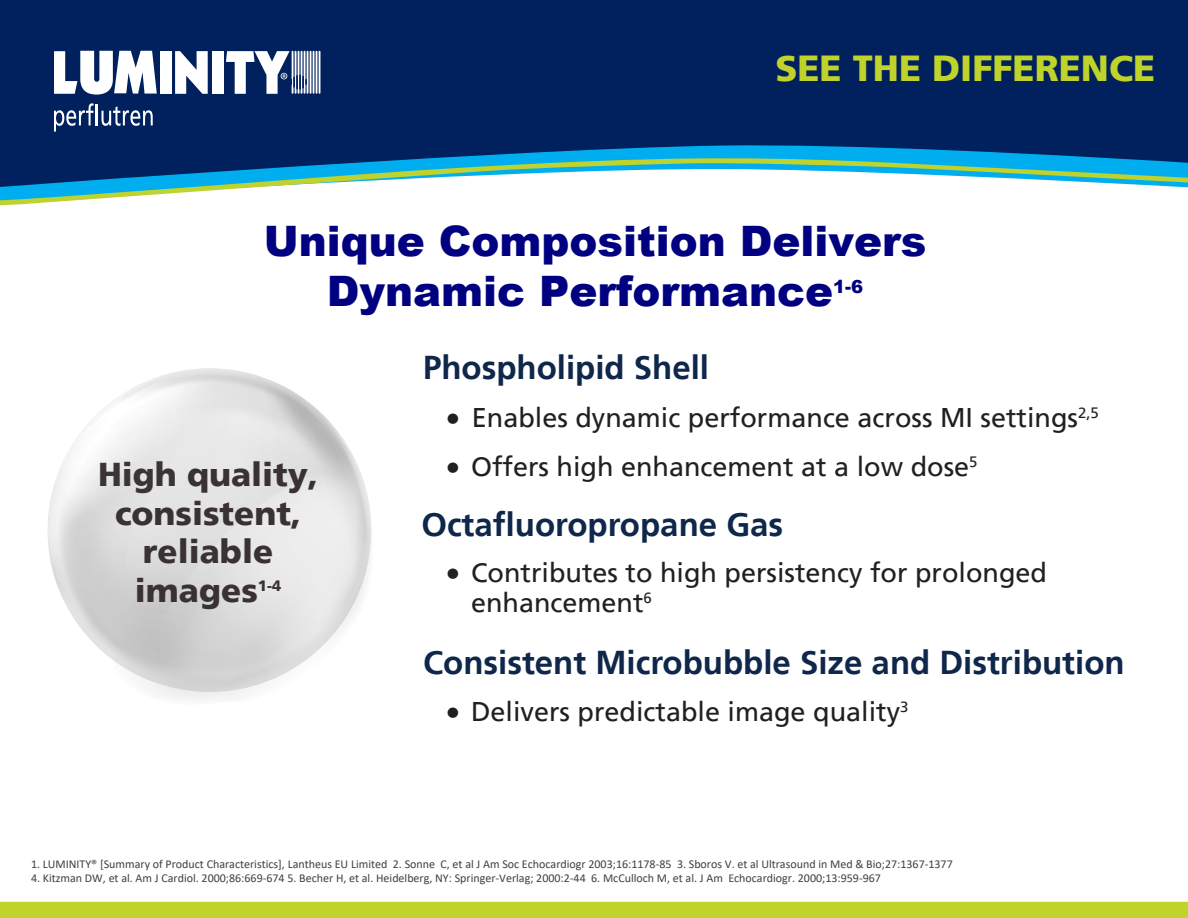
<style>
.page{position:relative;width:1188px;height:918px;background:#fff}
.page>*{position:absolute;margin:0;border:0;box-sizing:border-box;transform-origin:0 0}
.t1{font:900 42px/50.4px "Arial";color:#000080}
.t2{font:900 36.15px "Frutiger LT";color:#c0d32b}
.t3{font:700 33px "Frutiger LT";color:#0f274a}
.t4{font:900 33px/38.8px "Frutiger LT";color:#393133;text-align:center}
.t5{font:27px/30.8px "Frutiger LT";color:#231f20}
.t6{font:900 18px "Arial";color:#000080}
.t7{font:12px "Calibri";color:#404040}
.s1{color:#3a3436}
.s2{font-size:30px}
</style>
<div class="page">
<div style="left:0;top:0;width:1188px;height:142px;background:#00215d"></div>
<svg style="left:0;top:142px;width:1188px;height:15px;background:#004482"></svg>
<svg style="left:0;top:157px;width:1188px;height:49px"></svg>
<div style="left:0;top:902px;width:1188px;height:16px;background:#c0d32b"></div>
<div style="left:161px;top:51px;width:11px;height:43px;background:#fff"></div>
<svg style="left:175px;top:51px;width:33px;height:43px"></svg>
<div style="left:212px;top:51px;width:11px;height:43px;background:#fff"></div>
<hr style="left:310px;top:51px;width:1px;height:43px;background:#fff">
<hr style="left:313px;top:51px;width:1px;height:43px;background:#fff">
<hr style="left:316px;top:51px;width:1px;height:43px;background:#fff">
<hr style="left:319px;top:51px;width:1px;height:43px;background:#fff">
<svg style="left:54px;top:51px;width:103px;height:44px"></svg>
<svg style="left:54px;top:103px;width:40px;height:29px"></svg>
<hr style="left:96px;top:104px;width:2px;height:21px;background:#fff">
<svg style="left:102px;top:106px;width:51px;height:20px"></svg>
<svg style="left:226px;top:51px;width:82px;height:43px"></svg>
<svg style="left:47px;top:368px;width:257px;height:290px"></svg>
<svg style="left:80px;top:405px;width:30px;height:249px"></svg>
<svg style="left:110px;top:399px;width:262px;height:300px"></svg>
<h2 class="t2" style="left:775px;top:47px;width:381px">SEE THE DIFFERENCE</h2>
<p class="t1" style="left:327px;top:214px;width:601px;text-indent:-63px">Unique Composition Delivers<br>Dynamic Performance</p>
<p class="t6" style="left:833px;top:273px;width:32px">1-6</p>
<p class="t4" style="left:98px;top:455px;width:222px"><span class="s1">High</span> quality, consistent, reliable images<sup>1-4</sup></p>
<p class="t3" style="left:423px;top:349px;width:288px">Phospholipid Shell</p>
<p class="t5" style="left:446px;top:402px;width:655px"><span class="s2">•</span> Enables dynamic performance across MI settings<sup>2,5</sup></p>
<p class="t5" style="left:446px;top:451px;width:533px"><span class="s2">•</span> Offers high enhancement at a low dose<sup>5</sup></p>
<p class="t3" style="left:421px;top:505px;width:363px">Octafluoropropane Gas</p>
<p class="t5" style="left:471px;top:557px;width:578px;text-indent:-26px"><span class="s2">•</span> Contributes to high persistency for prolonged enhancement<sup>6</sup></p>
<p class="t3" style="left:423px;top:643px;width:703px">Consistent Microbubble Size and Distribution</p>
<p class="t5" style="left:446px;top:696px;width:464px"><span class="s2">•</span> Delivers predictable image quality<sup>3</sup></p>
<p class="t7" style="left:31px;top:856px;width:923px">1. LUMINITY® [Summary of Product Characteristics], Lantheus EU Limited 2. Sonne C, et al J Am Soc Echocardiogr 2003;16:1178-85 3. Sboros V. et al Ultrasound in Med &amp; Bio;27:1367-1377</p>
<p class="t7" style="left:31px;top:870px;width:851px">4. Kitzman DW, et al. Am J Cardiol. 2000;86:669-674 5. Becher H, et al. Heidelberg, NY: Springer-Verlag; 2000:2-44 6. McCulloch M, et al. J Am Echocardiogr. 2000;13:959-967</p>
</div>
